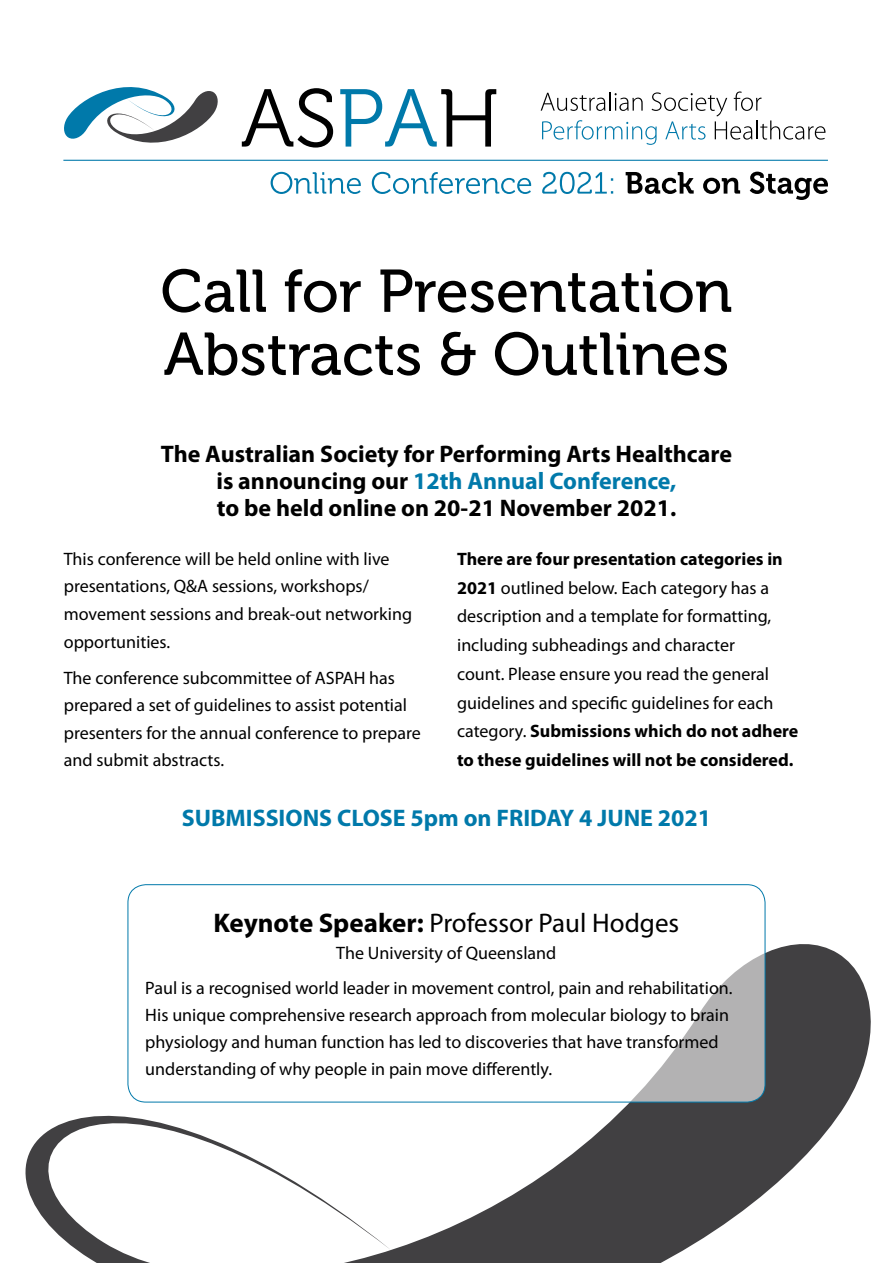
<style>
.page{position:relative;width:893px;height:1263px;background:#fff}
.page>*{position:absolute;margin:0;border:0;box-sizing:border-box;transform-origin:0 0}
.t1{font:60px/63px "Museo 500";color:#000}
.t2{font:27px "Myriad Pro";color:#000}
.t3{font:700 24px/27px "Myriad Pro";color:#000;text-align:center}
.t4{font:700 24px "Myriad Pro";color:#0079aa}
.t5{font:18px/28.8px "Myriad Pro";color:#000}
.s1{color:#0079aa}
.s2{font-weight:700}
</style>
<div class="page">
<svg style="left:26px;top:944px;width:845px;height:319px"></svg>
<div style="left:128px;top:885px;width:637px;height:217px;background:#fff;border-radius:18px"></div>
<div style="left:128px;top:884px;width:637px;height:218px;border:1px solid #0079aa;border-radius:18px"></div>
<svg style="left:242px;top:88px;width:91px;height:60px"></svg>
<svg style="left:340px;top:89px;width:156px;height:58px"></svg>
<svg style="left:541px;top:91px;width:284px;height:54px"></svg>
<svg style="left:64px;top:87px;width:154px;height:56px"></svg>
<svg style="left:271px;top:172px;width:90px;height:22px"></svg>
<svg style="left:372px;top:172px;width:159px;height:22px"></svg>
<svg style="left:542px;top:172px;width:71px;height:22px"></svg>
<svg style="left:626px;top:172px;width:68px;height:22px"></svg>
<svg style="left:703px;top:178px;width:37px;height:16px"></svg>
<svg style="left:750px;top:172px;width:78px;height:28px"></svg>
<hr style="left:64px;top:160px;width:764px;height:1px;background:#0079aa">
<h1 class="t1" style="left:161px;top:261px;width:573px">Call for Presentation<br>Abstracts &amp; Outlines</h1>
<h3 class="t3" style="left:161px;top:440px;width:573px">The Australian Society for Performing Arts Healthcare is announcing our <span class="s1">12th Annual Conference,<br></span>to be held online on 20-21 November 2021.</h3>
<p class="t5" style="left:64px;top:545px;width:350px;line-height:27.6px">This conference will be held online with live presentations, Q&amp;A sessions, workshops/ movement sessions and break-out networking opportunities.</p>
<p class="t5" style="left:64px;top:663px;width:358px;line-height:27.6px">The conference subcommittee of ASPAH has prepared a set of guidelines to assist potential presenters for the annual conference to prepare and submit abstracts.</p>
<p class="t5" style="left:457px;top:544px;width:343px"><span class="s2">There are four presentation categories in 2021</span> outlined below. Each category has a description and a template for formatting, including subheadings and character<br>count. Please ensure you read the general guidelines and specific guidelines for each category. <span class="s2">Submissions which do not adhere to these guidelines will not be considered.</span></p>
<h3 class="t4" style="left:182px;top:802px;width:531px">SUBMISSIONS CLOSE 5pm on FRIDAY 4 JUNE 2021</h3>
<h2 class="t2" style="left:213px;top:906px;width:467px"><span class="s2">Keynote Speaker:</span> Professor Paul Hodges</h2>
<p class="t5" style="left:145px;top:935px;width:589px;line-height:35.5px;text-indent:191px">The University of Queensland<br>Paul is a recognised world leader in movement control, pain and rehabilitation.</p>
<p class="t5" style="left:145px;top:1001px;width:585px;line-height:27px">His unique comprehensive research approach from molecular biology to brain physiology and human function has led to discoveries that have transformed understanding of why people in pain move differently.</p>
</div>
